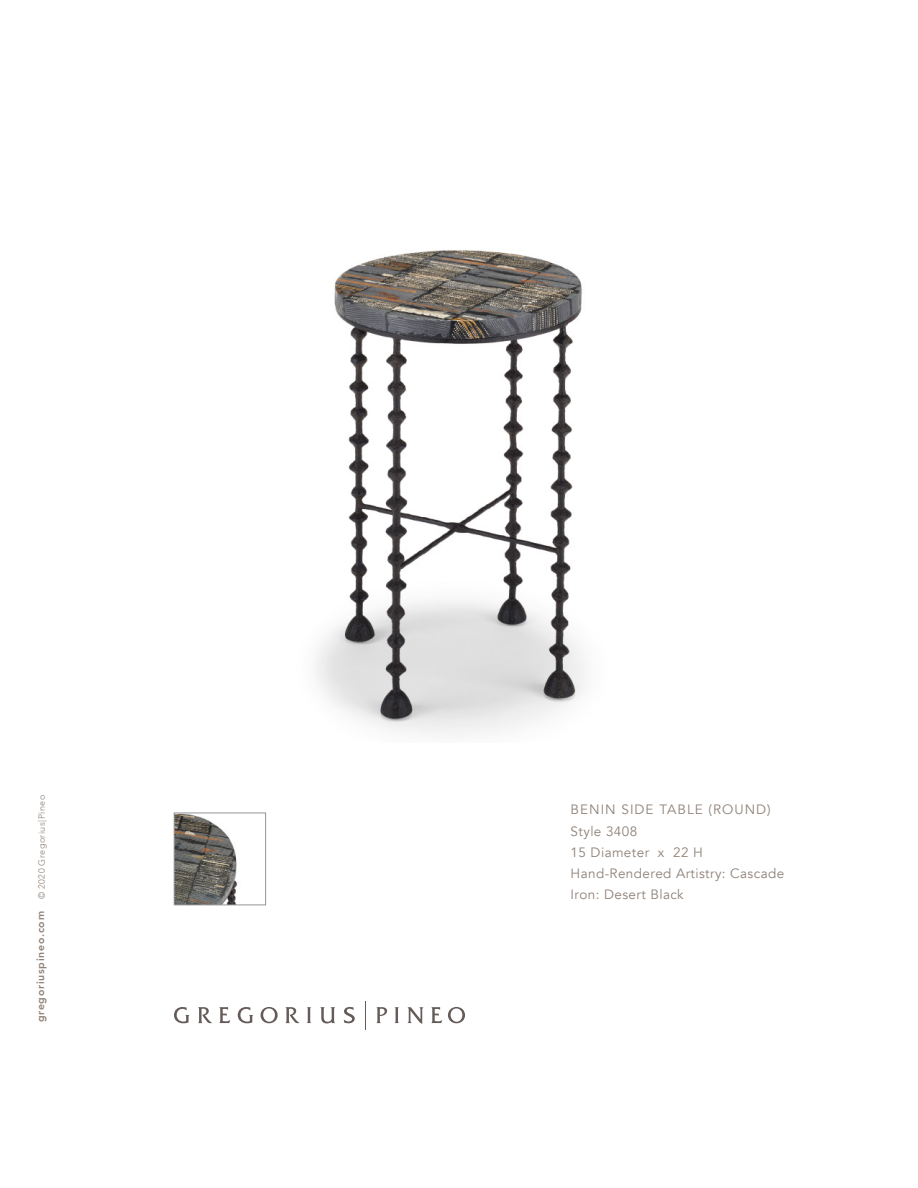
<style>
.page{position:relative;width:918px;height:1188px;background:#fff}
.page>*{position:absolute;margin:0;border:0;box-sizing:border-box;transform-origin:0 0}
.t1{font:13.5px/21.3px "Avenir";letter-spacing:.03em;color:#8f8279}
.t2{font:800 10.5px "Avenir";letter-spacing:.07em;color:#8f8279}
.t3{font:300 9px "Avenir";letter-spacing:.05em;color:#8f8279}
</style>
<div class="page">
<svg style="left:174px;top:1007px;width:15px;height:16px"></svg>
<svg style="left:238px;top:1007px;width:15px;height:16px"></svg>
<svg style="left:261px;top:1007px;width:17px;height:16px"></svg>
<svg style="left:448px;top:1007px;width:17px;height:16px"></svg>
<svg style="left:307px;top:1007px;width:4px;height:16px"></svg>
<svg style="left:395px;top:1007px;width:4px;height:16px"></svg>
<svg style="left:344px;top:1007px;width:11px;height:16px"></svg>
<svg style="left:198px;top:1007px;width:14px;height:16px"></svg>
<svg style="left:285px;top:1007px;width:15px;height:16px"></svg>
<svg style="left:376px;top:1007px;width:11px;height:16px"></svg>
<svg style="left:219px;top:1007px;width:11px;height:16px"></svg>
<svg style="left:431px;top:1007px;width:11px;height:16px"></svg>
<svg style="left:320px;top:1007px;width:15px;height:16px"></svg>
<svg style="left:407px;top:1007px;width:16px;height:17px"></svg>
<svg style="left:365px;top:1001px;width:1px;height:28px"></svg>
<img style="left:316px;top:250px;width:269px;height:483px">
<img style="left:176px;top:815px;width:62px;height:88px">
<div style="left:174px;top:813px;width:92px;height:92px;border:1px solid #939598"></div>
<p class="t3" style="left:36px;top:899px;width:106px;rotate:-90deg">© 2020 Gregorius|Pineo</p>
<p class="t2" style="left:32px;top:1022px;width:113px;rotate:-90deg">gregoriuspineo.com</p>
<p class="t1" style="left:571px;top:799px;width:215px">BENIN SIDE TABLE (ROUND)<br>Style 3408<br>15 Diameter x 22 H<br>Hand-Rendered Artistry: Cascade<br>Iron: Desert Black</p>
</div>
